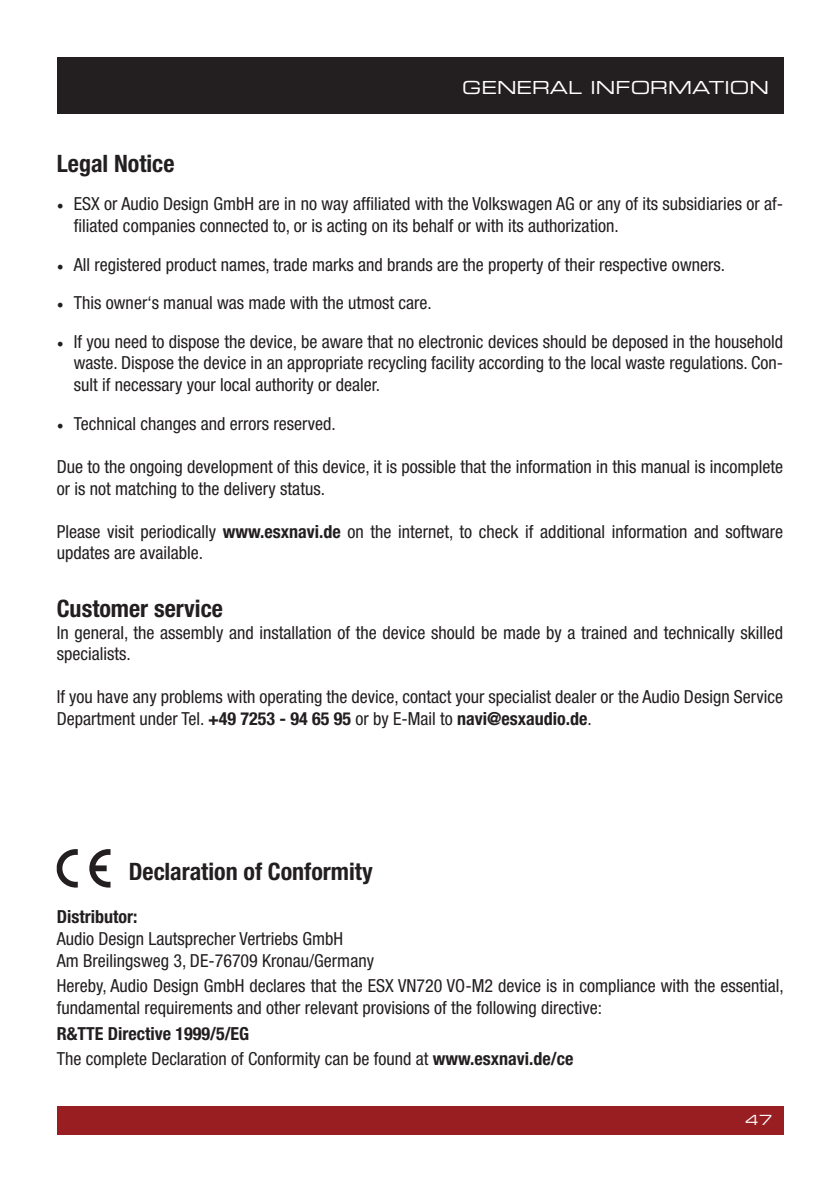
<style>
.page{position:relative;width:840px;height:1191px;background:#fff}
.page>*{position:absolute;margin:0;border:0;box-sizing:border-box;transform-origin:0 0}
.t1{font:700 condensed 24px "Helvetica Neue";color:#231f20}
.t2{font:condensed 18px/21.6px "Helvetica Neue";color:#231f20}
.t3{font:18px "Eurostile Extended Two";color:#fff}
.t4{font:700 condensed 18px "Helvetica Neue";color:#231f20}
.t5{font:14px "Eurostile Extended Two";color:#fff}
.s1{font-family:"Minion Pro";font-stretch:normal}
.s2{font-weight:700}
</style>
<div class="page">
<div style="left:57px;top:1106px;width:725px;height:28px;background:#981e21"></div>
<div style="left:57px;top:57px;width:725px;height:56px;background:#231f20"></div>
<svg style="left:57px;top:849px;width:53px;height:38px"></svg>
<p class="t3" style="left:462px;top:75px;width:308px">GENERAL INFORMATION</p>
<h1 class="t1" style="left:57px;top:149px;width:119px">Legal Notice</h1>
<p class="t2" style="left:74px;top:193px;width:710px;text-indent:-17px"><span class="s1">•</span> ESX or Audio Design GmbH are in no way affiliated with the Volkswagen AG or any of its subsidiaries or af&shy;filiated companies connected to, or is acting on its behalf or with its authorization.</p>
<p class="t2" style="left:57px;top:253px;width:669px"><span class="s1">•</span> All registered product names, trade marks and brands are the property of their respective owners.</p>
<p class="t2" style="left:57px;top:292px;width:376px"><span class="s1">•</span> This owner‘s manual was made with the utmost care.</p>
<p class="t2" style="left:74px;top:330px;width:710px;text-align:justify;text-indent:-17px"><span class="s1">•</span> If you need to dispose the device, be aware that no electronic devices should be deposed in the household waste. Dispose the device in an appropriate recycling facility according to the local waste regulations. Con&shy;sult if necessary your local authority or dealer.</p>
<p class="t2" style="left:57px;top:412px;width:280px"><span class="s1">•</span> Technical changes and errors reserved.</p>
<p class="t2" style="left:57px;top:455px;width:727px">Due to the ongoing development of this device, it is possible that the information in this manual is incomplete or is not matching to the delivery status.</p>
<p class="t2" style="left:57px;top:520px;width:727px">Please visit periodically <span class="s2">www.esxnavi.de</span> on the internet, to check if additional information and software updates are available.</p>
<h1 class="t1" style="left:57px;top:594px;width:168px">Customer service</h1>
<p class="t2" style="left:57px;top:621px;width:727px">In general, the assembly and installation of the device should be made by a trained and technically skilled specialists.</p>
<p class="t2" style="left:57px;top:686px;width:727px">If you have any problems with operating the device, contact your specialist dealer or the Audio Design Service<br>Department under Tel. <span class="s2">+49 7253 - 94 65 95</span> or by E-Mail to <span class="s2">navi@esxaudio.de</span>.</p>
<h1 class="t1" style="left:129px;top:857px;width:245px">Declaration of Conformity</h1>
<p class="t4" style="left:57px;top:906px;width:82px">Distributor:</p>
<p class="t2" style="left:57px;top:927px;width:319px">Audio Design Lautsprecher Vertriebs GmbH<br>Am Breilingsweg 3, DE-76709 Kronau/Germany</p>
<p class="t2" style="left:57px;top:975px;width:728px">Hereby, Audio Design GmbH declares that the ESX VN720 VO-M2 device is in compliance with the essential, fundamental requirements and other relevant provisions of the following directive:</p>
<p class="t2" style="left:57px;top:1020px;width:518px;line-height:25.6px"><span class="s2">R&amp;TTE Directive 1999/5/EG<br></span>The complete Declaration of Conformity can be found at <span class="s2">www.esxnavi.de/ce</span></p>
<p class="t5" style="left:744px;top:1110px;width:28px">47</p>
</div>
